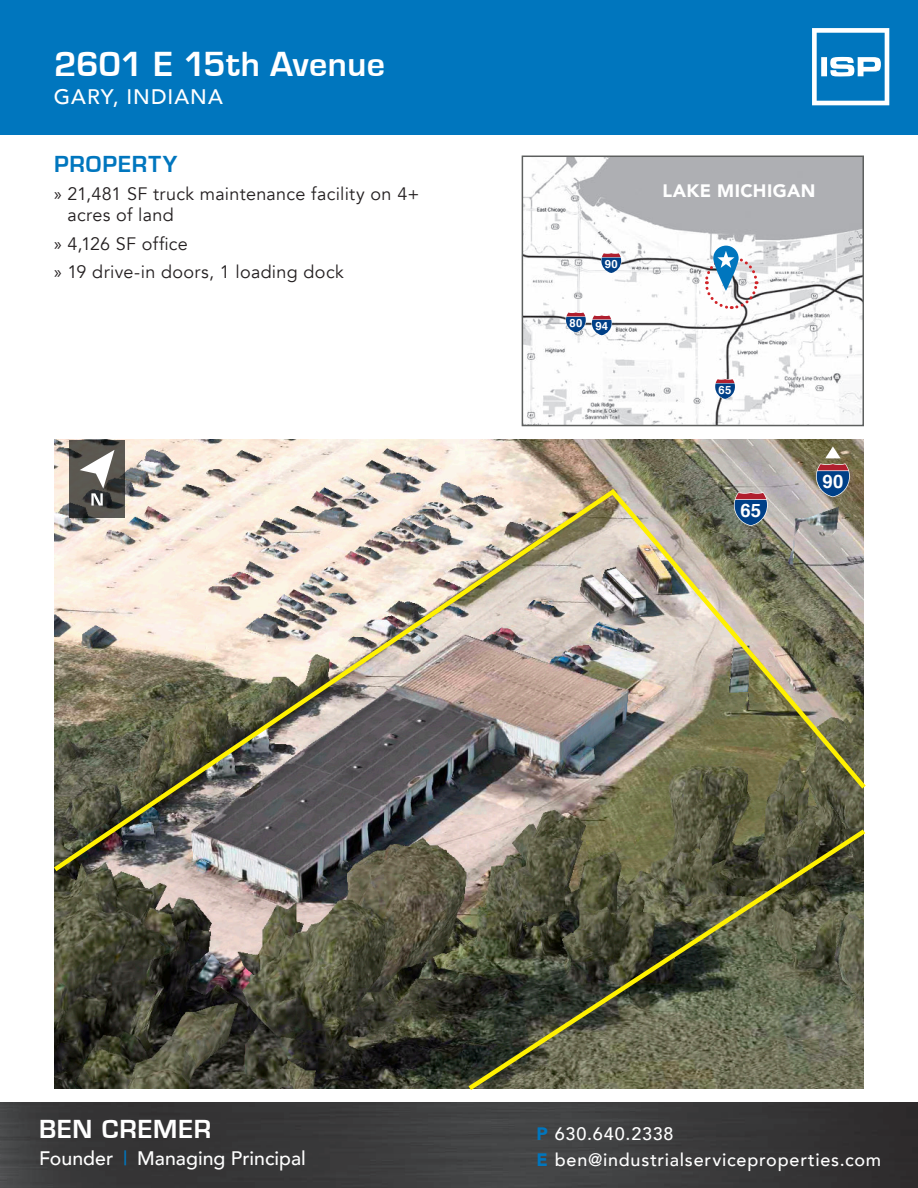
<style>
.page{position:relative;width:918px;height:1188px;background:#fff}
.page>*{position:absolute;margin:0;border:0;box-sizing:border-box;transform-origin:0 0}
.Property_Address{font:700 36px "Eurostile";letter-spacing:.01em;color:#fff}
.t1{font:700 27px "Eurostile";letter-spacing:.035em;color:#fff}
.Subheads{font:700 24px "Eurostile";letter-spacing:.04em;color:#0076be}
.Property_City_State{font:500 21px "Avenir";letter-spacing:.05em;color:#fff}
.t2{font:500 19.5px "Avenir";color:#fff}
.Subheads-2{font:700 18.45px "Helvetica";color:#fff}
.t3{font:18px/21.6px "Avenir";letter-spacing:.015em;color:#231f20}
.t4{font:500 18px/25.5px "Avenir";letter-spacing:.04em;color:#fff}
.Body_Copy{font:900 18px "Avenir";letter-spacing:.02em;color:#fff}
.Subheads-3{font:700 11.25px "Helvetica";letter-spacing:.03em;color:#fff}
.s1{font-family:"Myriad Pro"}
.s2{color:#0076be}
.s3{font-weight:900;color:#0076be}
</style>
<div class="page">
<div style="left:0;top:0;width:918px;height:135px;background:#0076be"></div>
<svg style="left:812px;top:28px;width:77px;height:77px"></svg>
<img style="left:54px;top:440px;width:810px;height:648px">
<svg style="left:69px;top:440px;width:56px;height:46px"></svg>
<svg style="left:80px;top:450px;width:34px;height:36px"></svg>
<img style="left:54px;top:486px;width:812px;height:390px">
<svg style="left:464px;top:825px;width:402px;height:265px;background:#5e5f46"></svg>
<svg style="left:816px;top:446px;width:34px;height:51px;background:#616876"></svg>
<img style="left:525px;top:159px;width:336px;height:264px">
<div style="left:522px;top:156px;width:342px;height:270px;border:2px solid #5d5f5e"></div>
<svg style="left:715px;top:379px;width:20px;height:20px"></svg>
<svg style="left:601px;top:253px;width:21px;height:20px"></svg>
<svg style="left:566px;top:312px;width:46px;height:24px"></svg>
<div style="left:713px;top:246px;width:26px;height:45px;background:#0076be;border-radius:13px"></div>
<svg style="left:703px;top:251px;width:56px;height:60px"></svg>
<img style="left:0;top:1103px;width:918px;height:85px">
<p class="Property_Address" style="left:54px;top:45px;width:332px">2601 E 15th Avenue</p>
<p class="Property_City_State" style="left:54px;top:79px;width:170px">GARY, INDIANA</p>
<p class="Subheads" style="left:54px;top:151px;width:125px">PROPERTY</p>
<p class="t3" style="left:68px;top:183px;width:353px;text-indent:-14px"><span class="s1">»</span> 21,481 SF truck maintenance facility on 4+ acres of land</p>
<p class="t3" style="left:54px;top:233px;width:135px"><span class="s1">»</span> 4,126 SF office</p>
<p class="t3" style="left:54px;top:261px;width:291px"><span class="s1">»</span> 19 drive-in doors, 1 loading dock</p>
<p class="Subheads-3" style="left:605px;top:255px;width:14px">90</p>
<p class="Subheads-3" style="left:569px;top:314px;width:14px">80</p>
<p class="Subheads-3" style="left:595px;top:317px;width:14px">94</p>
<p class="Body_Copy" style="left:662px;top:175px;width:155px">LAKE MICHIGAN</p>
<p class="Subheads-3" style="left:719px;top:381px;width:14px">65</p>
<p class="Subheads-2" style="left:740px;top:495px;width:22px">65</p>
<p class="Subheads-2" style="left:822px;top:466px;width:22px">90</p>
<h2 class="t1" style="left:39px;top:1115px;width:174px">BEN CREMER</h2>
<p class="t2" style="left:39px;top:1142px;width:268px">Founder <span class="s2">|</span> Managing Principal</p>
<p class="t4" style="left:537px;top:1120px;width:346px"><span class="s3">P</span> 630.640.2338<br><span class="s3">E</span> ben@industrialserviceproperties.com</p>
</div>
